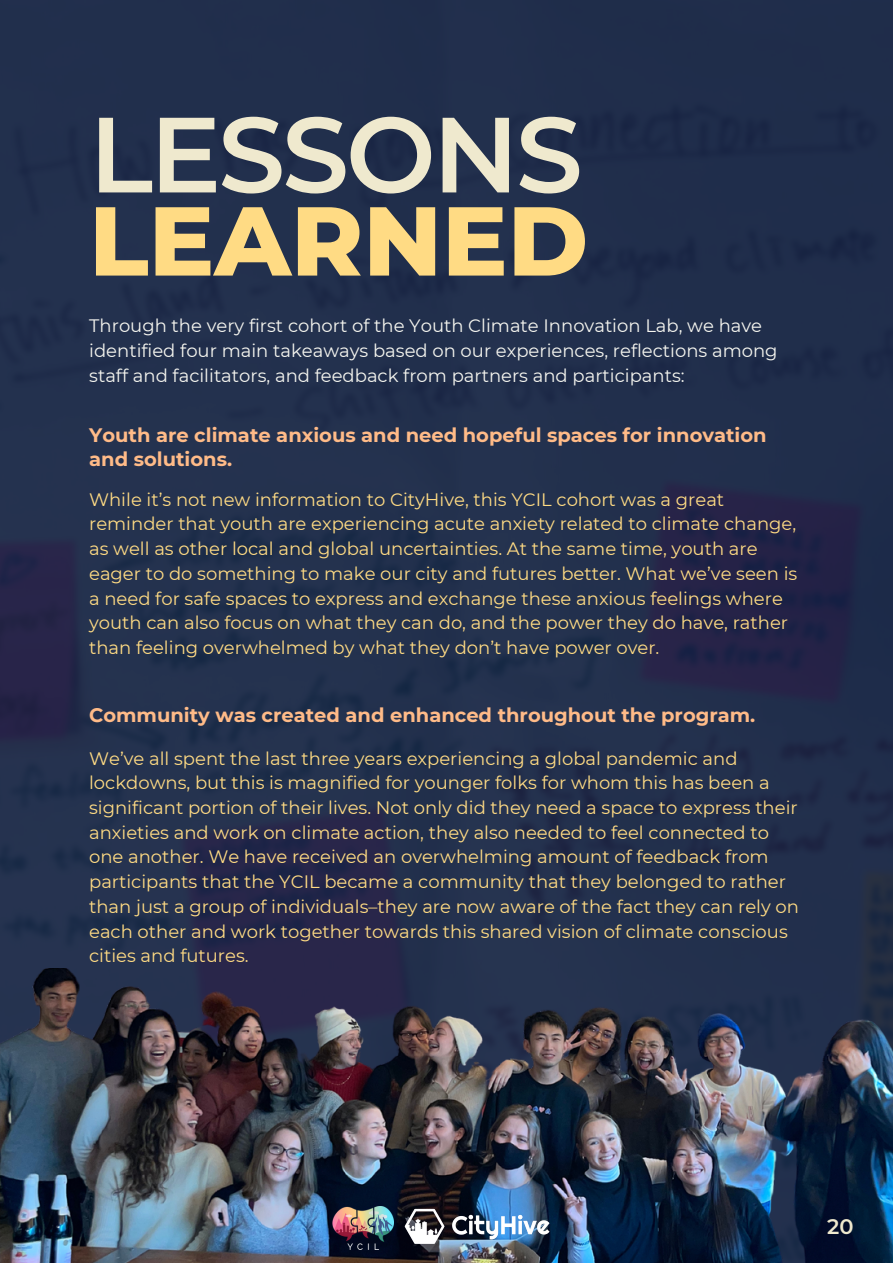
<style>
.page{position:relative;width:893px;height:1264px;background:#fff}
.page>*{position:absolute;margin:0;border:0;box-sizing:border-box;transform-origin:0 0}
.t1{font:600 106.65px "Montserrat";letter-spacing:-.03em;color:#efe9ce}
.t2{font:800 97.65px "Montserrat";color:#ffdb84}
.t3{font:600 21px "Montserrat";color:#efe9ce}
.t4{font:700 19.5px/24.8px "Montserrat";color:#fb8}
.t5{font:18px/24.8px "Montserrat";color:#ffdb84}
.t6{font:18px/24.8px "Montserrat";color:#f5f5ef}
</style>
<div class="page">
<div style="left:0;top:0;width:892px;height:1262px;background:#222f4c"></div>
<img style="left:0;top:968px;width:892px;height:294px">
<img style="left:394px;top:1200px;width:165px;height:53px">
<img style="left:333px;top:1206px;width:60px;height:43px">
<h1 class="t1" style="left:89px;top:89px;width:495px">LESSONS</h1>
<h2 class="t2" style="left:89px;top:181px;width:500px">LEARNED</h2>
<p class="t6" style="left:89px;top:313px;width:689px">Through the very first cohort of the Youth Climate Innovation Lab, we have identified four main takeaways based on our experiences, reflections among staff and facilitators, and feedback from partners and participants:</p>
<p class="t4" style="left:89px;top:422px;width:679px">Youth are climate anxious and need hopeful spaces for innovation and solutions.</p>
<p class="t5" style="left:89px;top:486px;width:709px">While it’s not new information to CityHive, this YCIL cohort was a great reminder that youth are experiencing acute anxiety related to climate change, as well as other local and global uncertainties. At the same time, youth are eager to do something to make our city and futures better. What we’ve seen is a need for safe spaces to express and exchange these anxious feelings where youth can also focus on what they can do, and the power they do have, rather than feeling overwhelmed by what they don’t have power over.</p>
<p class="t4" style="left:89px;top:702px;width:667px">Community was created and enhanced throughout the program.</p>
<p class="t5" style="left:89px;top:745px;width:711px">We’ve all spent the last three years experiencing a global pandemic and lockdowns, but this is magnified for younger folks for whom this has been a significant portion of their lives. Not only did they need a space to express their anxieties and work on climate action, they also needed to feel connected to one another. We have received an overwhelming amount of feedback from participants that the YCIL became a community that they belonged to rather than just a group of individuals–they are now aware of the fact they can rely on each other and work together towards this shared vision of climate conscious cities and futures.</p>
<p class="t3" style="left:827px;top:1213px;width:28px">20</p>
</div>
